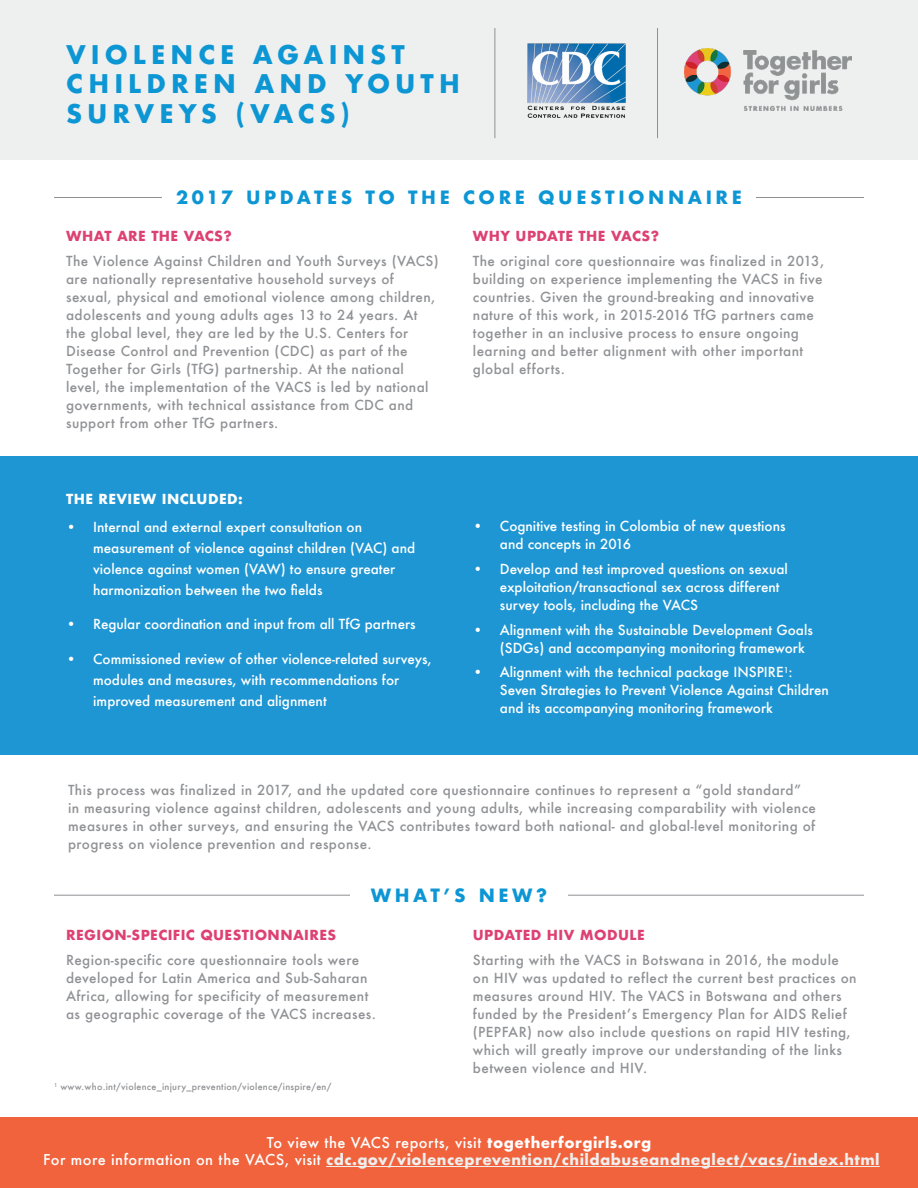
<style>
.page{position:relative;width:918px;height:1188px;background:#fff}
.page>*{position:absolute;margin:0;border:0;box-sizing:border-box;transform-origin:0 0}
.t1{font:700 25.05px/29.4px "Futura";letter-spacing:.2em;color:#0d96d4}
.t2{font:700 17.85px "Futura";letter-spacing:.2em;color:#0d96d4}
.t3{font:700 14.55px/17.4px "Futura";letter-spacing:.03em;color:#eeefef;text-align:center}
.t4{font:500 13.5px/18px "Futura";letter-spacing:.03em;color:#909295}
.t5{font:500 13.5px/18px "Futura";color:#fff}
.t6{font:700 13.5px "Futura";letter-spacing:.03em;color:#dd4174}
.t7{font:700 13.5px "Futura";letter-spacing:.03em;color:#fff}
.t8{font:500 9px "Futura";letter-spacing:.03em;color:#909295}
.s1{font-weight:500;color:#fff}
.s2{color:#fff}
</style>
<div class="page">
<div style="left:0;top:456px;width:918px;height:298px;background:#1e96d3"></div>
<div style="left:0;top:0;width:918px;height:160px;background:#eeefef"></div>
<hr style="left:54px;top:197px;width:810px;height:1px;background:#8f9094">
<hr style="left:54px;top:895px;width:810px;height:1px;background:#8f9094">
<div style="left:162px;top:189px;width:594px;height:32px;background:#fff"></div>
<div style="left:350px;top:887px;width:218px;height:32px;background:#fff"></div>
<hr style="left:495px;top:28px;width:1px;height:110px;background:#8f9094">
<hr style="left:657px;top:28px;width:1px;height:110px;background:#8f9094">
<img style="left:527px;top:43px;width:99px;height:74px">
<img style="left:685px;top:48px;width:167px;height:62px">
<div style="left:0;top:1117px;width:918px;height:71px;background:#f1633c"></div>
<hr style="left:326px;top:1166px;width:554px;height:1px;background:#eeefef">
<p class="t1" style="left:66px;top:40px;width:395px">VIOLENCE AGAINST<br>CHILDREN AND YOUTH<br>SURVEYS (VACS)</p>
<p class="t2" style="left:176px;top:184px;width:567px">2017 UPDATES TO THE CORE QUESTIONNAIRE</p>
<p class="t6" style="left:66px;top:226px;width:167px">WHAT ARE THE VACS?</p>
<p class="t4" style="left:66px;top:252px;width:374px">The Violence Against Children and Youth Surveys (VACS) are nationally representative household surveys of sexual, physical and emotional violence among children, adolescents and young adults ages 13 to 24 years. At the global level, they are led by the U.S. Centers for Disease Control and Prevention (CDC) as part of the Together for Girls (TfG) partnership. At the national level, the implementation of the VACS is led by national governments, with technical assistance from CDC and support from other TfG partners.</p>
<p class="t7" style="left:66px;top:489px;width:178px">THE REVIEW INCLUDED:</p>
<p class="t5" style="left:93px;top:516px;width:324px;line-height:21px;text-indent:-27px">• Internal and external expert consultation on measurement of violence against children (VAC) and violence against women (VAW) to ensure greater harmonization between the two fields</p>
<p class="t5" style="left:66px;top:615px;width:351px">• Regular coordination and input from all TfG partners</p>
<p class="t5" style="left:93px;top:648px;width:340px;line-height:21px;text-indent:-27px">• Commissioned review of other violence-related surveys, modules and measures, with recommendations for improved measurement and alignment</p>
<p class="t6" style="left:473px;top:226px;width:188px">WHY UPDATE THE VACS?</p>
<p class="t4" style="left:473px;top:252px;width:353px">The original core questionnaire was finalized in 2013, building on experience implementing the VACS in five countries. Given the ground-breaking and innovative nature of this work, in 2015-2016 TfG partners came together in an inclusive process to ensure ongoing learning and better alignment with other important global efforts.</p>
<p class="t5" style="left:500px;top:517px;width:287px;text-indent:-27px">• Cognitive testing in Colombia of new questions and concepts in 2016</p>
<p class="t5" style="left:500px;top:560px;width:290px;text-indent:-27px">• Develop and test improved questions on sexual exploitation/transactional sex across different survey tools, including the VACS</p>
<p class="t5" style="left:500px;top:621px;width:314px;text-indent:-27px">• Alignment with the Sustainable Development Goals (SDGs) and accompanying monitoring framework</p>
<p class="t5" style="left:500px;top:663px;width:331px;text-indent:-27px">• Alignment with the technical package INSPIRE<sup>1</sup>:<br>Seven Strategies to Prevent Violence Against Children and its accompanying monitoring framework</p>
<p class="t4" style="left:68px;top:781px;width:749px">This process was finalized in 2017, and the updated core questionnaire continues to represent a “gold standard”<br>in measuring violence against children, adolescents and young adults, while increasing comparability with violence measures in other surveys, and ensuring the VACS contributes toward both national- and global-level monitoring of progress on violence prevention and response.</p>
<p class="t2" style="left:371px;top:882px;width:178px">WHAT’S NEW?</p>
<p class="t6" style="left:66px;top:925px;width:272px">REGION-SPECIFIC QUESTIONNAIRES</p>
<p class="t4" style="left:66px;top:950px;width:311px">Region-specific core questionnaire tools were developed for Latin America and Sub-Saharan Africa, allowing for specificity of measurement as geographic coverage of the VACS increases.</p>
<p class="t8" style="left:54px;top:1080px;width:279px"><sup>1</sup> www.who.int/violence_injury_prevention/violence/inspire/en/</p>
<p class="t6" style="left:473px;top:925px;width:173px">UPDATED HIV MODULE</p>
<p class="t4" style="left:473px;top:950px;width:385px">Starting with the VACS in Botswana in 2016, the module on HIV was updated to reflect the current best practices on measures around HIV. The VACS in Botswana and others funded by the President’s Emergency Plan for AIDS Relief (PEPFAR) now also include questions on rapid HIV testing, which will greatly improve our understanding of the links between violence and HIV.</p>
<p class="t3" style="left:43px;top:1134px;width:838px"><span class="s1">To view the VACS reports, visit</span> <span class="s2">togetherforgirls.org<br></span><span class="s1">For more information on the VACS, visit</span> cdc.gov/violenceprevention/childabuseandneglect/vacs/index.html</p>
</div>
